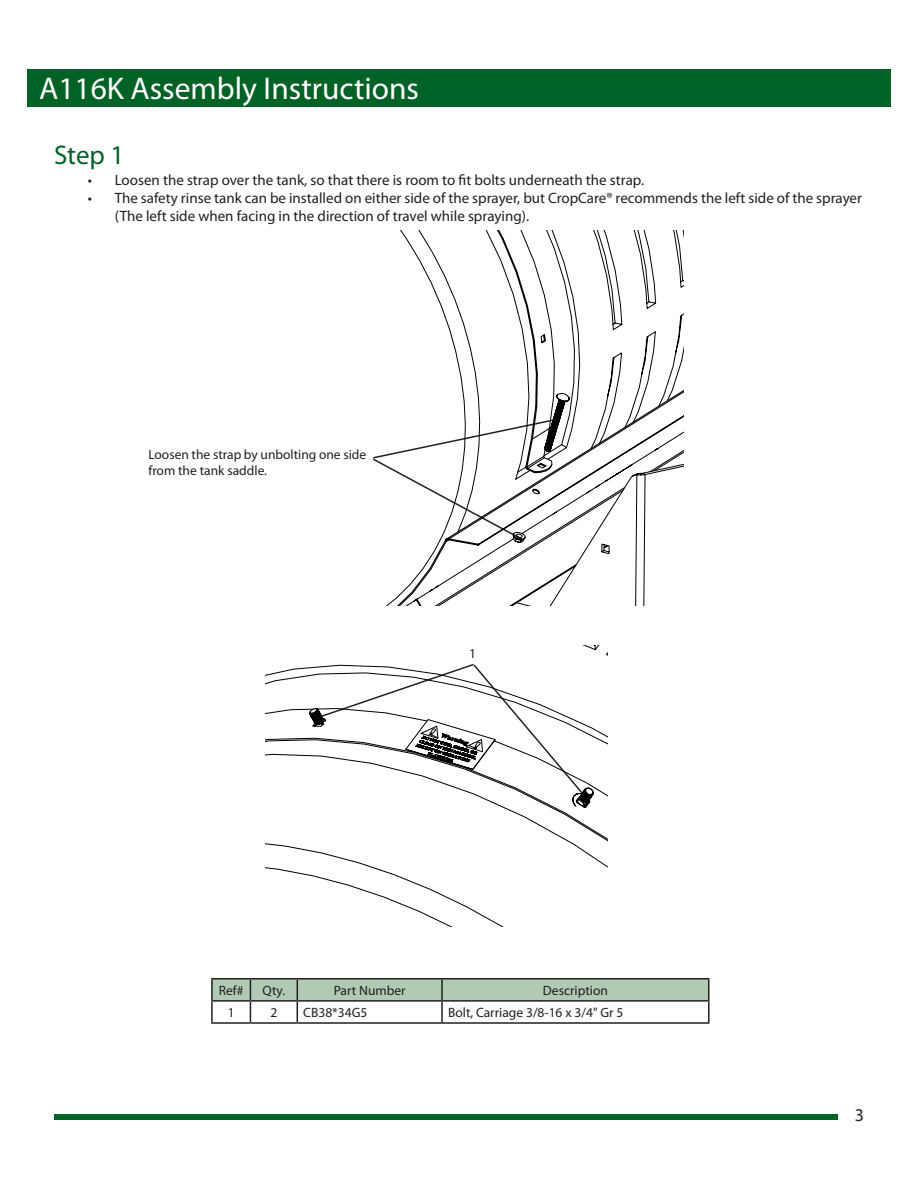
<style>
.page{position:relative;width:918px;height:1188px;background:#fff}
.page>*{position:absolute;margin:0;border:0;box-sizing:border-box;transform-origin:0 0}
.Catagory_header2{font:31.5px "Myriad Pro";color:#fff}
.Catagory_header{font:27px "Myriad Pro";color:#016226}
.t1{font:18px "Myriad Pro";color:#231f20}
.TOC_2{font:15px/18px "Myriad Pro";color:#231f20}
.t2{font:13.5px/16.2px "Myriad Pro";color:#231f20}
</style>
<div class="page">
<div style="left:54px;top:1114px;width:783px;height:6px;background:#016226"></div>
<div style="left:27px;top:69px;width:864px;height:38px;background:#016226"></div>
<hr style="left:211px;top:978px;width:39px;height:2px;background:#231f20">
<hr style="left:211px;top:980px;width:2px;height:20px;background:#231f20">
<hr style="left:250px;top:978px;width:47px;height:2px;background:#231f20">
<hr style="left:297px;top:978px;width:145px;height:2px;background:#231f20">
<hr style="left:442px;top:978px;width:268px;height:2px;background:#231f20">
<hr style="left:708px;top:980px;width:2px;height:20px;background:#231f20">
<hr style="left:211px;top:1000px;width:39px;height:2px;background:#231f20">
<hr style="left:211px;top:1002px;width:2px;height:20px;background:#231f20">
<svg style="left:212px;top:979px;width:497px;height:43px"></svg>
<hr style="left:442px;top:1000px;width:268px;height:2px;background:#231f20">
<hr style="left:441px;top:1002px;width:2px;height:20px;background:#231f20">
<hr style="left:708px;top:1002px;width:2px;height:20px;background:#231f20">
<hr style="left:211px;top:1022px;width:39px;height:2px;background:#231f20">
<hr style="left:250px;top:1022px;width:47px;height:2px;background:#231f20">
<hr style="left:297px;top:1022px;width:145px;height:2px;background:#231f20">
<hr style="left:442px;top:1022px;width:268px;height:2px;background:#231f20">
<svg style="left:373px;top:230px;width:311px;height:376px"></svg>
<svg style="left:265px;top:646px;width:343px;height:280px"></svg>
<svg style="left:304px;top:663px;width:292px;height:140px"></svg>
<p class="Catagory_header2" style="left:39px;top:69px;width:381px">A116K Assembly Instructions</p>
<p class="Catagory_header" style="left:54px;top:139px;width:72px">Step 1</p>
<p class="TOC_2" style="left:88px;top:171px;width:558px">• Loosen the strap over the tank, so that there is room to fit bolts underneath the strap.</p>
<p class="TOC_2" style="left:115px;top:189px;width:749px;text-indent:-27px">• The safety rinse tank can be installed on either side of the sprayer, but CropCare® recommends the left side of the sprayer (The left side when facing in the direction of travel while spraying).</p>
<p class="t2" style="left:148px;top:446px;width:219px">Loosen the strap by unbolting one side from the tank saddle.</p>
<p class="t2" style="left:469px;top:645px;width:8px">1</p>
<p class="t2" style="left:219px;top:982px;width:26px">Ref#</p>
<p class="t2" style="left:262px;top:982px;width:24px">Qty.</p>
<p class="t2" style="left:334px;top:982px;width:73px">Part Number</p>
<p class="t2" style="left:543px;top:982px;width:67px">Description</p>
<p class="t2" style="left:228px;top:1004px;width:8px">1</p>
<p class="t2" style="left:270px;top:1004px;width:8px">2</p>
<p class="t2" style="left:303px;top:1004px;width:66px">CB38*34G5</p>
<p class="t2" style="left:448px;top:1004px;width:177px">Bolt, Carriage 3/8-16 x 3/4" Gr 5</p>
<p class="t1" style="left:855px;top:1104px;width:11px">3</p>
</div>
